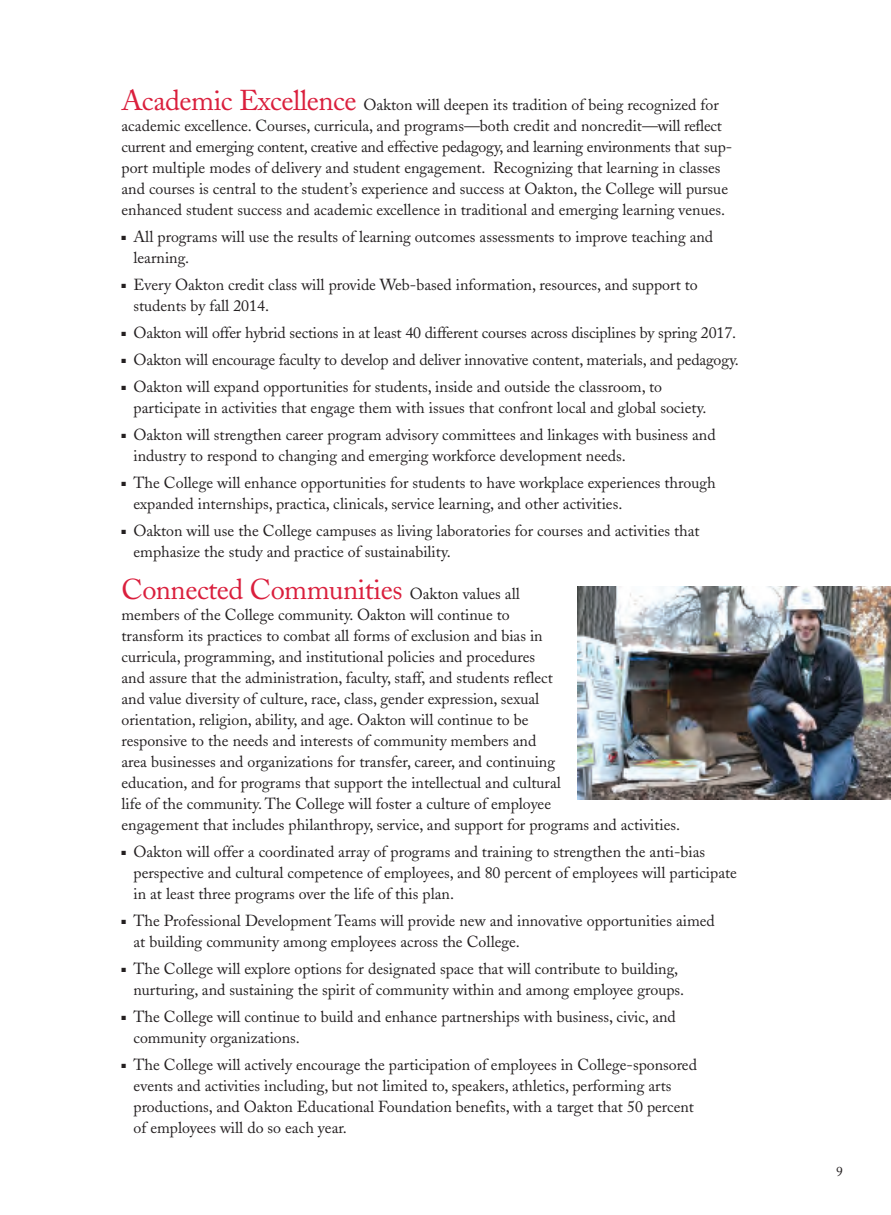
<style>
.page{position:relative;width:891px;height:1215px;background:#fff}
.page>*{position:absolute;margin:0;border:0;box-sizing:border-box;transform-origin:0 0}
.t1{font:28.5px "Adobe Caslon";letter-spacing:-.015em;color:#da1f3d}
.t2{font:15.9px/21px "Adobe Caslon";color:#231f20}
.t3{font:13.5px "Adobe Caslon";color:#231f20}
.s1{font-size:28.5px;color:#da1f3d}
.s2{font-size:15.9px;color:#231f20}
</style>
<div class="page">
<img style="left:578px;top:586px;width:313px;height:213px">
<p class="t2" style="left:121px;top:96px;width:612px"><span class="s1">Academic Excellence</span> Oakton will deepen its tradition of being recognized for academic excellence. Courses, curricula, and programs—both credit and noncredit—will reflect current and emerging content, creative and effective pedagogy, and learning environments that sup&shy;port multiple modes of delivery and student engagement. Recognizing that learning in classes and courses is central to the student’s experience and success at Oakton, the College will pursue enhanced student success and academic excellence in traditional and emerging learning venues.</p>
<p class="t2" style="left:134px;top:228px;width:581px;text-indent:-12px">■ All programs will use the results of learning outcomes assessments to improve teaching and learning.</p>
<p class="t2" style="left:134px;top:276px;width:566px;text-indent:-12px">■ Every Oakton credit class will provide Web-based information, resources, and support to students by fall 2014.</p>
<p class="t2" style="left:122px;top:324px;width:616px">■ Oakton will offer hybrid sections in at least 40 different courses across disciplines by spring 2017.</p>
<p class="t2" style="left:122px;top:351px;width:619px">■ Oakton will encourage faculty to develop and deliver innovative content, materials, and pedagogy.</p>
<p class="t2" style="left:134px;top:378px;width:574px;text-indent:-12px">■ Oakton will expand opportunities for students, inside and outside the classroom, to participate in activities that engage them with issues that confront local and global society.</p>
<p class="t2" style="left:134px;top:426px;width:584px;text-indent:-12px">■ Oakton will strengthen career program advisory committees and linkages with business and industry to respond to changing and emerging workforce development needs.</p>
<p class="t2" style="left:134px;top:474px;width:584px;text-indent:-12px">■ The College will enhance opportunities for students to have workplace experiences through expanded internships, practica, clinicals, service learning, and other activities.</p>
<p class="t2" style="left:134px;top:522px;width:568px;text-indent:-12px">■ Oakton will use the College campuses as living laboratories for courses and activities that emphasize the study and practice of sustainability.</p>
<h1 class="t1" style="left:122px;top:579px;width:400px">Connected Communities <span class="s2">Oakton values all</span></h1>
<p class="t2" style="left:121px;top:606px;width:560px">members of the College community. Oakton will continue to<br>transform its practices to combat all forms of exclusion and bias in<br>curricula, programming, and institutional policies and procedures<br>and assure that the administration, faculty, staff, and students reflect<br>and value diversity of culture, race, class, gender expression, sexual<br>orientation, religion, ability, and age. Oakton will continue to be<br>responsive to the needs and interests of community members and<br>area businesses and organizations for transfer, career, and continuing<br>education, and for programs that support the intellectual and cultural<br>life of the community. The College will foster a culture of employee<br>engagement that includes philanthropy, service, and support for programs and activities.</p>
<p class="t2" style="left:134px;top:843px;width:605px;text-indent:-12px">■ Oakton will offer a coordinated array of programs and training to strengthen the anti-bias perspective and cultural competence of employees, and 80 percent of employees will participate in at least three programs over the life of this plan.</p>
<p class="t2" style="left:134px;top:912px;width:583px;text-indent:-12px">■ The Professional Development Teams will provide new and innovative opportunities aimed at building community among employees across the College.</p>
<p class="t2" style="left:134px;top:960px;width:552px;text-indent:-12px">■ The College will explore options for designated space that will contribute to building, nurturing, and sustaining the spirit of community within and among employee groups.</p>
<p class="t2" style="left:134px;top:1008px;width:544px;text-indent:-12px">■ The College will continue to build and enhance partnerships with business, civic, and community organizations.</p>
<p class="t2" style="left:134px;top:1056px;width:565px;text-indent:-12px">■ The College will actively encourage the participation of employees in College-sponsored events and activities including, but not limited to, speakers, athletics, performing arts productions, and Oakton Educational Foundation benefits, with a target that 50 percent of employees will do so each year.</p>
<p class="t3" style="left:836px;top:1166px;width:8px">9</p>
</div>
